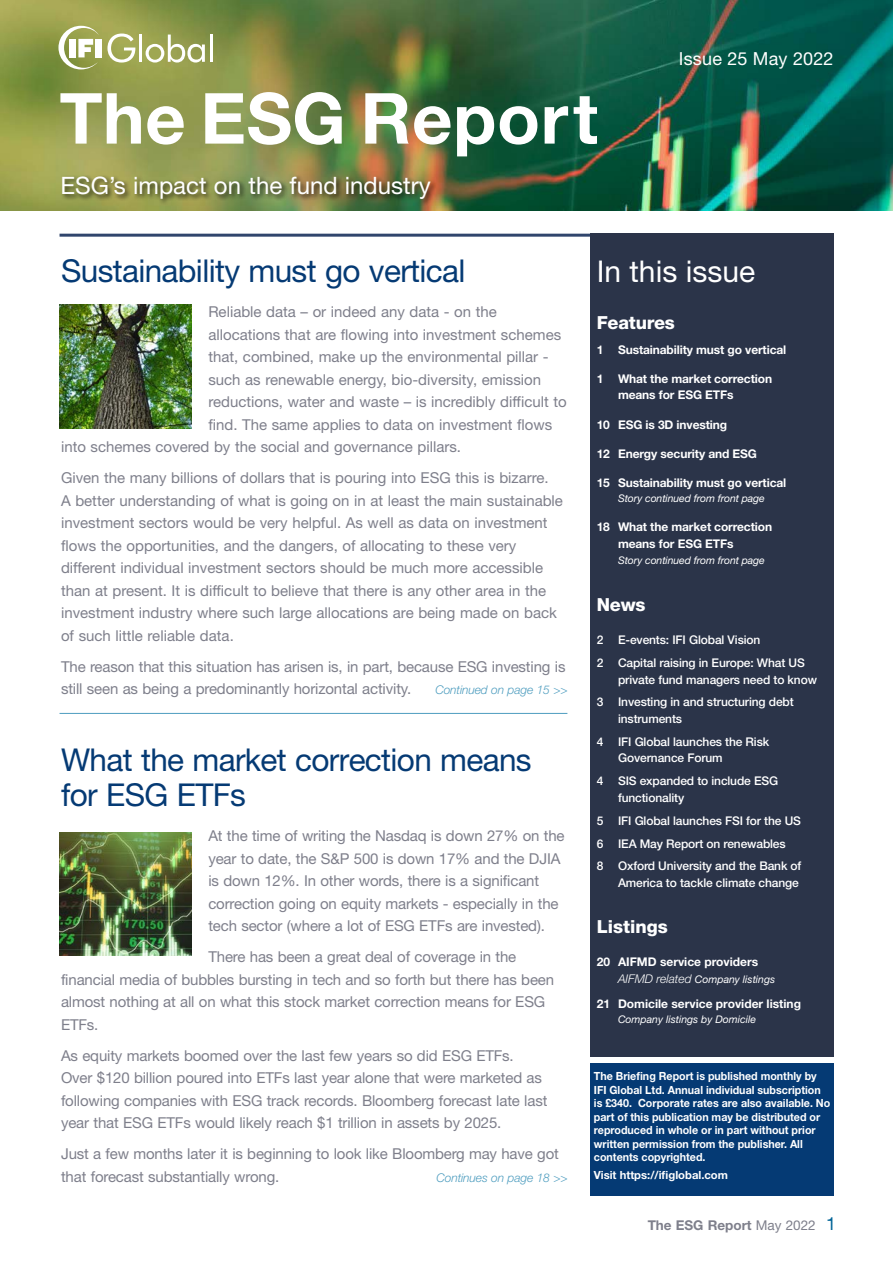
<style>
.page{position:relative;width:893px;height:1263px;background:#fff}
.page>*{position:absolute;margin:0;border:0;box-sizing:border-box;transform-origin:0 0}
.t1{font:700 70.5px "Helvetica Neue";letter-spacing:.01em;color:#fff}
.t2{font:700 58.5px "Helvetica Neue";color:#fff}
.t3{font:31.5px/34.5px "Helvetica Neue";letter-spacing:-.02em;color:#053a74}
.t4{font:30px "Helvetica Neue";color:#fff}
.t5{font:24px "Helvetica Neue";color:#fff}
.t6{font:800 18px "Helvetica Neue";letter-spacing:-.01em;color:#fff}
.t7{font:18px "Helvetica Neue";letter-spacing:.01em;color:#fff}
.t8{font:15px/22.5px "Helvetica Neue";letter-spacing:-.01em;color:#7e7f8b}
.t9{font:700 13.5px "Helvetica Neue";color:#7e7f8b}
.t10{font:500 12px/23px "Helvetica Neue";letter-spacing:-.01em;color:#fff}
.t11{font:700 12px/16.5px "Helvetica Neue";letter-spacing:-.01em;color:#fff}
.t12{font:italic 300 12px "Helvetica Neue";letter-spacing:-.01em;color:#4e9dbf}
.t13{font:700 11.25px/13.5px "Helvetica Neue";color:#fff;scale:.95 1}
.t14{font:700 11.25px "Helvetica Neue";color:#fff}
.t15{font:italic 10.5px "Helvetica Neue";letter-spacing:-.01em;color:#fff}
.s1{font-weight:300;font-size:12px}
.s2{font-weight:400}
.s3{font-weight:400;font-size:18px;color:#006497}
</style>
<div class="page">
<hr style="left:60px;top:234px;width:773px;height:3px;background:#30456c">
<div style="left:590px;top:234px;width:244px;height:823px;background:#2b3449"></div>
<div style="left:590px;top:1063px;width:243px;height:133px;background:#053a74"></div>
<img style="left:0;top:0;width:893px;height:211px">
<svg style="left:51px;top:17px;width:220px;height:96px;background:#99a159"></svg>
<div style="left:96px;top:39px;width:6px;height:18px;background:#fff"></div>
<div style="left:61px;top:175px;width:377px;height:31px;background:#000;opacity:.73"></div>
<hr style="left:60px;top:713px;width:507px;height:1px;background:#4e9dbf">
<img style="left:60px;top:832px;width:131px;height:123px">
<img style="left:60px;top:305px;width:131px;height:123px">
<h2 class="t2" style="left:62px;top:46px;width:449px">The ESG Report</h2>
<h1 class="t1" style="left:60px;top:75px;width:540px">The ESG Report</h1>
<h3 class="t5" style="left:61px;top:171px;width:372px">ESG’s impact on the fund industry</h3>
<p class="t7" style="left:679px;top:47px;width:156px">Issue 25 May 2022</p>
<h3 class="t3" style="left:61px;top:253px;width:406px">Sustainability must go vertical</h3>
<p class="t8" style="left:208px;top:300px;width:290px">Reliable data – or indeed any data - on the</p>
<p class="t8" style="left:208px;top:323px;width:354px">allocations that are flowing into investment schemes</p>
<p class="t8" style="left:208px;top:345px;width:342px">that, combined, make up the environmental pillar -</p>
<p class="t8" style="left:208px;top:368px;width:334px">such as renewable energy, bio-diversity, emission</p>
<p class="t8" style="left:208px;top:390px;width:360px">reductions, water and waste – is incredibly difficult to</p>
<p class="t8" style="left:208px;top:413px;width:345px">find. The same applies to data on investment flows</p>
<p class="t8" style="left:61px;top:435px;width:402px">into schemes covered by the social and governance pillars.</p>
<p class="t8" style="left:61px;top:466px;width:503px">Given the many billions of dollars that is pouring into ESG this is bizarre.<br>A better understanding of what is going on in at least the main sustainable investment sectors would be very helpful. As well as data on investment flows the opportunities, and the dangers, of allocating to these very different individual investment sectors should be much more accessible than at present. It is difficult to believe that there is any other area in the investment industry where such large allocations are being made on back of such little reliable data.</p>
<p class="t8" style="left:61px;top:655px;width:506px">The reason that this situation has arisen is, in part, because ESG investing is still seen as being a predominantly horizontal activity.</p>
<p class="t12" style="left:435px;top:683px;width:134px">Continued on page 15 &gt;&gt;</p>
<h3 class="t3" style="left:61px;top:742px;width:472px">What the market correction means for ESG ETFs</h3>
<p class="t8" style="left:208px;top:824px;width:358px">At the time of writing the Nasdaq is down 27% on the year to date, the S&amp;P 500 is down 17% and the DJIA is down 12%. In other words, there is a significant correction going on equity markets - especially in the tech sector (where a lot of ESG ETFs are invested).</p>
<p class="t8" style="left:61px;top:945px;width:495px;text-indent:147px">There has been a great deal of coverage in the financial media of bubbles bursting in tech and so forth but there has been almost nothing at all on what this stock market correction means for ESG ETFs.</p>
<p class="t8" style="left:61px;top:1044px;width:488px">As equity markets boomed over the last few years so did ESG ETFs.<br>Over $120 billion poured into ETFs last year alone that were marketed as following companies with ESG track records. Bloomberg forecast late last year that ESG ETFs would likely reach $1 trillion in assets by 2025.</p>
<p class="t8" style="left:61px;top:1142px;width:499px">Just a few months later it is beginning to look like Bloomberg may have got that forecast substantially wrong.</p>
<p class="t12" style="left:436px;top:1170px;width:133px">Continues on page 18 &gt;&gt;</p>
<h3 class="t4" style="left:597px;top:254px;width:160px">In this issue</h3>
<p class="t6" style="left:597px;top:311px;width:80px">Features</p>
<p class="t11" style="left:597px;top:341px;width:191px">1 Sustainability must go vertical</p>
<p class="t11" style="left:618px;top:370px;width:156px;text-indent:-21px">1 What the market correction means for ESG ETFs</p>
<p class="t11" style="left:597px;top:416px;width:132px">10 ESG is 3D investing</p>
<p class="t11" style="left:597px;top:445px;width:162px">12 Energy security and ESG</p>
<p class="t11" style="left:597px;top:474px;width:191px">15 Sustainability must go vertical</p>
<p class="t15" style="left:618px;top:492px;width:148px">Story continued from front page</p>
<p class="t11" style="left:618px;top:519px;width:156px;text-indent:-21px">18 What the market correction means for ESG ETFs</p>
<p class="t15" style="left:618px;top:554px;width:148px">Story continued from front page</p>
<p class="t6" style="left:597px;top:594px;width:50px">News</p>
<p class="t10" style="left:597px;top:628px;width:210px">2 E-events: IFI Global Vision<br>2 Capital raising in Europe: What US</p>
<p class="t10" style="left:597px;top:668px;width:222px;text-indent:21px">private fund managers need to know<br>3 Investing in and structuring debt</p>
<p class="t10" style="left:597px;top:707px;width:174px;text-indent:21px">instruments<br>4 IFI Global launches the Risk</p>
<p class="t10" style="left:597px;top:746px;width:183px;text-indent:21px">Governance Forum<br>4 SIS expanded to include ESG</p>
<p class="t10" style="left:597px;top:786px;width:206px;text-indent:21px">functionality<br>5 IFI Global launches FSI for the US<br>6 IEA May Report on renewables<br>8 Oxford University and the Bank of</p>
<p class="t10" style="left:618px;top:871px;width:182px">America to tackle climate change</p>
<p class="t6" style="left:597px;top:915px;width:73px">Listings</p>
<p class="t11" style="left:597px;top:953px;width:163px">20 AIFMD service providers</p>
<p class="t15" style="left:618px;top:972px;width:159px"><span class="s1">AIFMD related</span> Company listings</p>
<p class="t11" style="left:597px;top:995px;width:206px">21 Domicile service provider listing</p>
<p class="t15" style="left:618px;top:1012px;width:140px">Company listings by Domicile</p>
<p class="t13" style="left:594px;top:1069px;width:250px">The Briefing Report is published monthly by IFI Global Ltd. Annual individual subscription is £340. Corporate rates are also available. No part of this publication may be distributed or reproduced in whole or in part without prior written permission from the publisher. All contents copyrighted.</p>
<p class="t14" style="left:594px;top:1168px;width:136px">Visit https://ifiglobal.com</p>
<p class="t9" style="left:648px;top:1217px;width:190px">The ESG Report <span class="s2">May 2022</span> <span class="s3">1</span></p>
</div>
